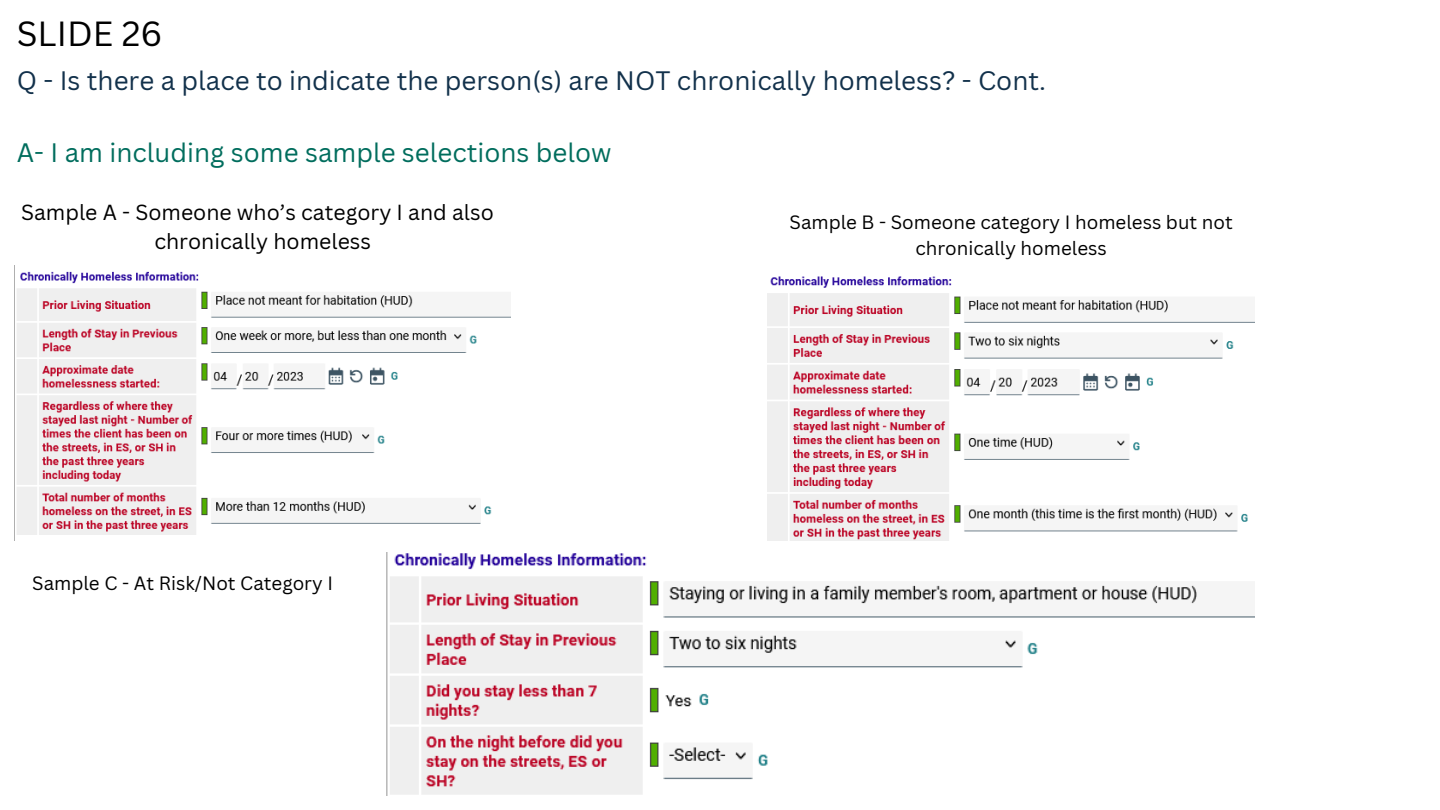
<style>
.page{position:relative;width:1440px;height:810px;background:#fff}
.page>*{position:absolute;margin:0;border:0;box-sizing:border-box;transform-origin:0 0}
.t1{font:34px "Canva Sans";color:#000}
.t2{font:26px "Canva Sans";color:#12314b}
.t3{font:26px "Canva Sans";color:#006d5d}
.t4{font:21.2px/29.3px "Canva Sans";color:#000;text-align:center}
.t5{font:18.8px/25.9px "Canva Sans";color:#000;text-align:center}
</style>
<div class="page">
<img style="left:14px;top:266px;width:497px;height:275px">
<img style="left:768px;top:276px;width:487px;height:265px">
<img style="left:386px;top:553px;width:869px;height:243px">
<p class="t1" style="left:17px;top:9px;width:147px">SLIDE 26</p>
<p class="t2" style="left:17px;top:62px;width:1031px">Q - Is there a place to indicate the person(s) are NOT chronically homeless? - Cont.</p>
<p class="t3" style="left:17px;top:134px;width:596px">A- I am including some sample selections below</p>
<p class="t4" style="left:21px;top:197px;width:474px">Sample A - Someone who’s category I and also chronically homeless</p>
<p class="t5" style="left:790px;top:209px;width:445px">Sample B - Someone category I homeless but not chronically homeless</p>
<p class="t5" style="left:32px;top:570px;width:302px">Sample C - At Risk/Not Category I</p>
</div>
